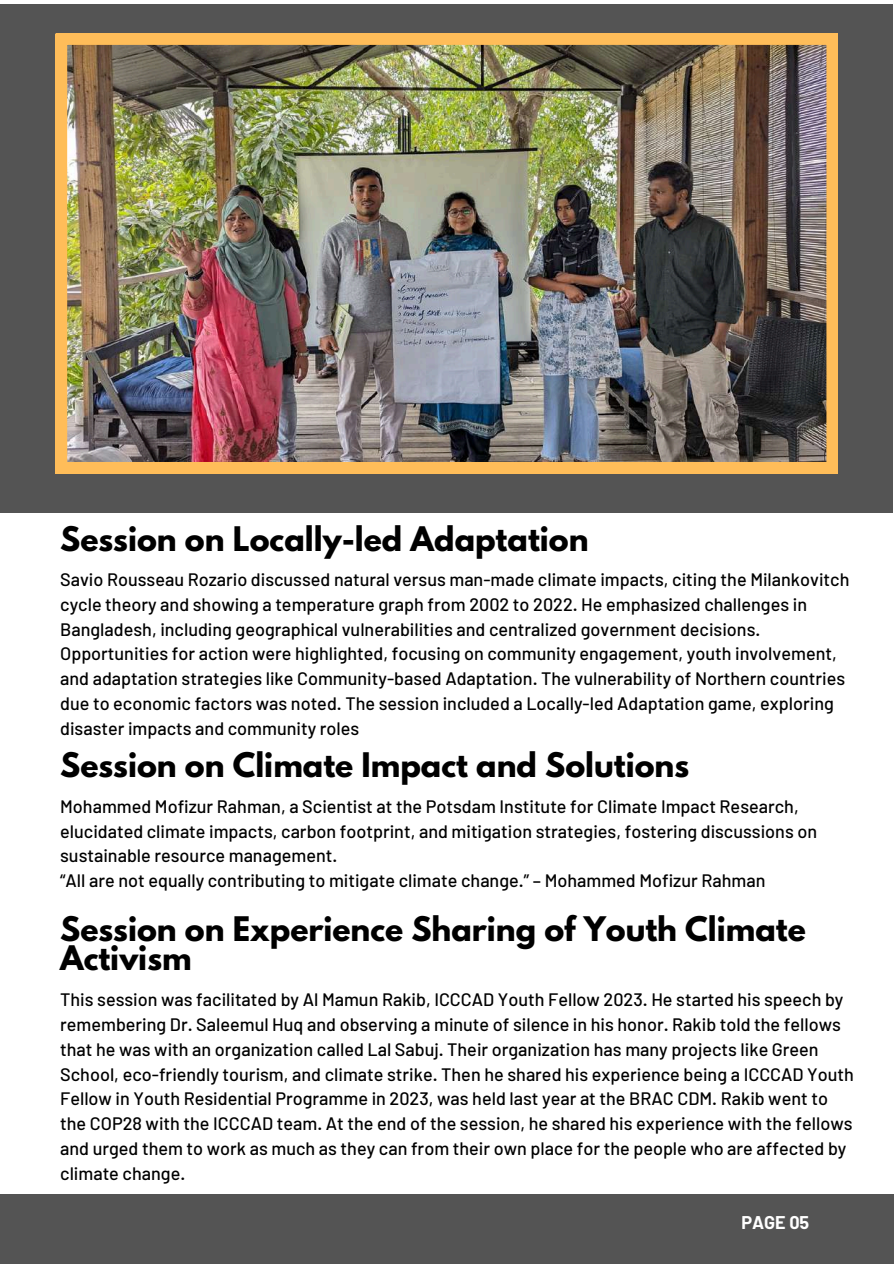
<style>
.page{position:relative;width:894px;height:1264px;background:#fff}
.page>*{position:absolute;margin:0;border:0;box-sizing:border-box;transform-origin:0 0}
.t1{font:700 30px/29.2px "League Spartan";color:#000}
.t2{font:500 18px/24.8px "Barlow";color:#000}
.t3{font:700 18px "Barlow";color:#fff}
</style>
<div class="page">
<div style="left:0;top:4px;width:892px;height:508px;background:#545454"></div>
<img style="left:56px;top:34px;width:781px;height:439px">
<div style="left:0;top:1194px;width:893px;height:69px;background:#545454"></div>
<h1 class="t1" style="left:60px;top:528px;width:529px">Session on Locally-led Adaptation</h1>
<p class="t2" style="left:60px;top:566px;width:790px">Savio Rousseau Rozario discussed natural versus man-made climate impacts, citing the Milankovitch cycle theory and showing a temperature graph from 2002 to 2022. He emphasized challenges in Bangladesh, including geographical vulnerabilities and centralized government decisions.<br>Opportunities for action were highlighted, focusing on community engagement, youth involvement, and adaptation strategies like Community-based Adaptation. The vulnerability of Northern countries due to economic factors was noted. The session included a Locally-led Adaptation game, exploring disaster impacts and community roles</p>
<h1 class="t1" style="left:60px;top:754px;width:630px">Session on Climate Impact and Solutions</h1>
<p class="t2" style="left:60px;top:793px;width:758px">Mohammed Mofizur Rahman, a Scientist at the Potsdam Institute for Climate Impact Research, elucidated climate impacts, carbon footprint, and mitigation strategies, fostering discussions on sustainable resource management.<br>“All are not equally contributing to mitigate climate change.” – Mohammed Mofizur Rahman</p>
<h1 class="t1" style="left:60px;top:918px;width:747px">Session on Experience Sharing of Youth Climate<br>Activism</h1>
<p class="t2" style="left:60px;top:986px;width:795px">This session was facilitated by Al Mamun Rakib, ICCCAD Youth Fellow 2023. He started his speech by remembering Dr. Saleemul Huq and observing a minute of silence in his honor. Rakib told the fellows that he was with an organization called Lal Sabuj. Their organization has many projects like Green School, eco-friendly tourism, and climate strike. Then he shared his experience being a ICCCAD Youth Fellow in Youth Residential Programme in 2023, was held last year at the BRAC CDM. Rakib went to the COP28 with the ICCCAD team. At the end of the session, he shared his experience with the fellows and urged them to work as much as they can from their own place for the people who are affected by climate change.</p>
<p class="t3" style="left:741px;top:1211px;width:69px">PAGE 05</p>
</div>
